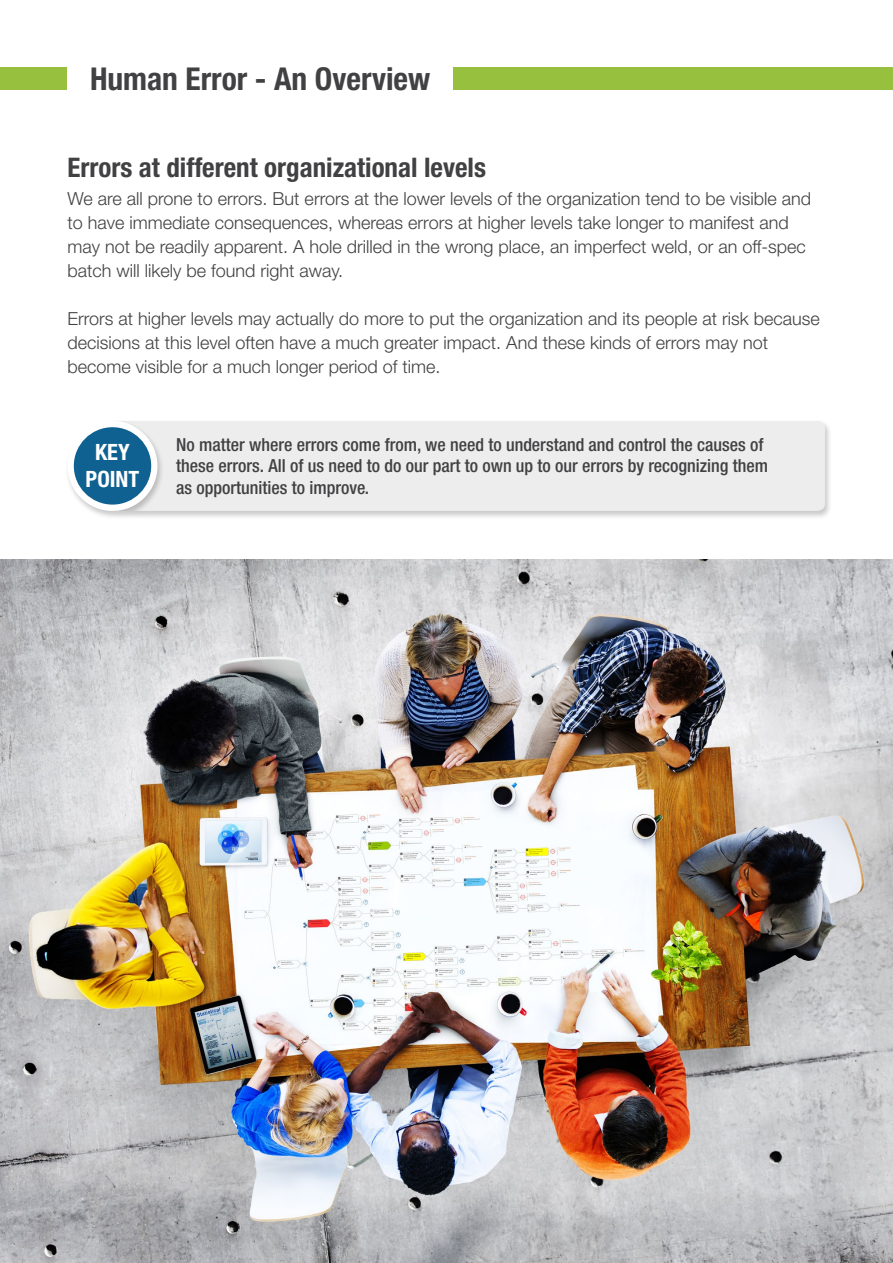
<style>
.page{position:relative;width:893px;height:1263px;background:#fff}
.page>*{position:absolute;margin:0;border:0;box-sizing:border-box;transform-origin:0 0}
.t1{font:700 condensed 31.5px "Helvetica Neue LT Pro";color:#414042}
.t2{font:700 condensed 27px "Helvetica Neue LT Pro";color:#414042}
.t3{font:700 condensed 22.5px "Helvetica Neue LT Pro";color:#fff}
.t4{font:300 18px/24px "Helvetica Neue LT Pro";color:#414042}
.t5{font:500 condensed 18px/21.6px "Helvetica Neue LT Pro";color:#414042}
</style>
<div class="page">
<div style="left:0;top:68px;width:893px;height:22px;background:#96c03d"></div>
<div style="left:68px;top:68px;width:385px;height:22px;background:#fff"></div>
<img style="left:0;top:559px;width:893px;height:704px">
<div style="left:111px;top:420px;width:721px;height:100px;background:#000;opacity:.21"></div>
<div style="left:165px;top:421px;width:660px;height:90px;background:#ededed"></div>
<div style="left:65px;top:420px;width:100px;height:100px;background:#000;opacity:.21"></div>
<svg style="left:68px;top:421px;width:90px;height:90px"></svg>
<p class="t1" style="left:90px;top:59px;width:342px">Human Error - An Overview</p>
<p class="t2" style="left:68px;top:151px;width:420px">Errors at different organizational levels</p>
<p class="t4" style="left:68px;top:186px;width:745px">We are all prone to errors. But errors at the lower levels of the organization tend to be visible and to have immediate consequences, whereas errors at higher levels take longer to manifest and may not be readily apparent. A hole drilled in the wrong place, an imperfect weld, or an off-spec batch will likely be found right away.</p>
<p class="t4" style="left:68px;top:306px;width:754px">Errors at higher levels may actually do more to put the organization and its people at risk because decisions at this level often have a much greater impact. And these kinds of errors may not become visible for a much longer period of time.</p>
<p class="t3" style="left:95px;top:439px;width:36px">KEY</p>
<p class="t3" style="left:86px;top:466px;width:55px">POINT</p>
<p class="t5" style="left:176px;top:433px;width:593px">No matter where errors come from, we need to understand and control the causes of these errors. All of us need to do our part to own up to our errors by recognizing them as opportunities to improve.</p>
</div>
